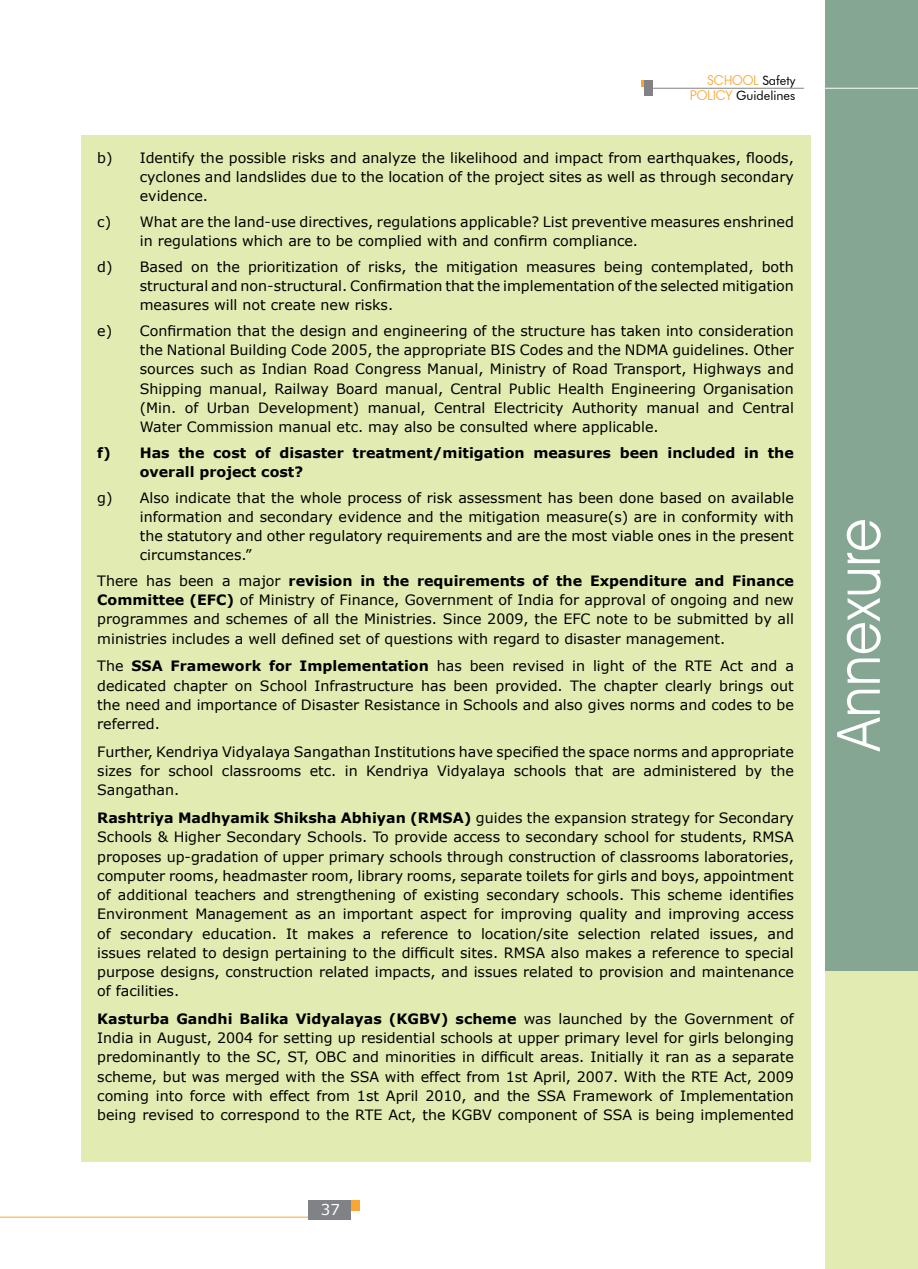
<style>
.page{position:relative;width:918px;height:1269px;background:#fff}
.page>*{position:absolute;margin:0;border:0;box-sizing:border-box;transform-origin:0 0}
.t1{font:60px "Avant Garde IT Cby BT";letter-spacing:.02em;color:#fff;scale:.9 1}
.t2{font:15px "Verdana";color:#fff}
.t3{font:14.25px/19.2px "Verdana";color:#000;text-align:justify}
.t4{font:700 14.25px/19.2px "Verdana";color:#000}
.t5{font:13.5px "Avant Garde IT Cby BT";color:#faa634}
.t6{font:12.75px "Futura BT";color:#000}
.s1{font-family:"Futura BT";font-size:12.75px;color:#000}
.s2{font-family:"Avant Garde IT Cby BT";font-size:13.5px;color:#faa634}
.s3{font-weight:700}
</style>
<div class="page">
<div style="left:825px;top:969px;width:93px;height:300px;background:#e2ecb2"></div>
<div style="left:825px;top:0;width:93px;height:970px;background:#85a692"></div>
<div style="left:351px;top:1200px;width:8px;height:10px;background:#faa634"></div>
<hr style="left:0;top:1217px;width:309px;height:1px;background:#faa634">
<div style="left:309px;top:1200px;width:42px;height:20px;background:#808285"></div>
<svg style="left:641px;top:80px;width:3px;height:7px"></svg>
<div style="left:644px;top:80px;width:9px;height:16px;background:#808285"></div>
<hr style="left:652px;top:88px;width:152px;height:1px;background:#808285">
<hr style="left:804px;top:88px;width:114px;height:1px;background:#fff">
<div style="left:81px;top:135px;width:729px;height:1026px;background:#e2ecb2"></div>
<p class="t5" style="left:708px;top:72px;width:89px">SCHOOL <span class="s1">Safety</span></p>
<p class="t6" style="left:690px;top:88px;width:107px"><span class="s2">POLICY</span> Guidelines</p>
<p class="t3" style="left:140px;top:148px;width:656px;text-indent:-43px">b) Identify the possible risks and analyze the likelihood and impact from earthquakes, floods, cyclones and landslides due to the location of the project sites as well as through secondary evidence.</p>
<p class="t3" style="left:140px;top:212px;width:656px;text-indent:-43px">c) What are the land-use directives, regulations applicable? List preventive measures enshrined in regulations which are to be complied with and confirm compliance.</p>
<p class="t3" style="left:140px;top:257px;width:656px;text-indent:-43px">d) Based on the prioritization of risks, the mitigation measures being contemplated, both structural and non-structural. Confirmation that the implementation of the selected mitigation measures will not create new risks.</p>
<p class="t3" style="left:140px;top:321px;width:656px;text-indent:-43px">e) Confirmation that the design and engineering of the structure has taken into consideration the National Building Code 2005, the appropriate BIS Codes and the NDMA guidelines. Other sources such as Indian Road Congress Manual, Ministry of Road Transport, Highways and Shipping manual, Railway Board manual, Central Public Health Engineering Organisation (Min. of Urban Development) manual, Central Electricity Authority manual and Central Water Commission manual etc. may also be consulted where applicable.</p>
<p class="t4" style="left:140px;top:443px;width:656px;text-indent:-43px">f) Has the cost of disaster treatment/mitigation measures been included in the overall project cost?</p>
<p class="t3" style="left:140px;top:488px;width:656px;text-indent:-43px">g) Also indicate that the whole process of risk assessment has been done based on available information and secondary evidence and the mitigation measure(s) are in conformity with the statutory and other regulatory requirements and are the most viable ones in the present circumstances.”</p>
<p class="t3" style="left:97px;top:571px;width:698px">There has been a major <span class="s3">revision in the requirements of the Expenditure and Finance Committee (EFC)</span> of Ministry of Finance, Government of India for approval of ongoing and new programmes and schemes of all the Ministries. Since 2009, the EFC note to be submitted by all ministries includes a well defined set of questions with regard to disaster management.</p>
<p class="t3" style="left:97px;top:656px;width:698px">The <span class="s3">SSA Framework for Implementation</span> has been revised in light of the RTE Act and a dedicated chapter on School Infrastructure has been provided. The chapter clearly brings out the need and importance of Disaster Resistance in Schools and also gives norms and codes to be referred.</p>
<p class="t3" style="left:97px;top:742px;width:698px">Further, Kendriya Vidyalaya Sangathan Institutions have specified the space norms and appropriate sizes for school classrooms etc. in Kendriya Vidyalaya schools that are administered by the Sangathan.</p>
<p class="t3" style="left:97px;top:808px;width:698px"><span class="s3">Rashtriya Madhyamik Shiksha Abhiyan (RMSA)</span> guides the expansion strategy for Secondary Schools &amp; Higher Secondary Schools. To provide access to secondary school for students, RMSA proposes up-gradation of upper primary schools through construction of classrooms laboratories, computer rooms, headmaster room, library rooms, separate toilets for girls and boys, appointment of additional teachers and strengthening of existing secondary schools. This scheme identifies Environment Management as an important aspect for improving quality and improving access of secondary education. It makes a reference to location/site selection related issues, and issues related to design pertaining to the difficult sites. RMSA also makes a reference to special purpose designs, construction related impacts, and issues related to provision and maintenance of facilities.</p>
<p class="t3" style="left:97px;top:1009px;width:698px"><span class="s3">Kasturba Gandhi Balika Vidyalayas (KGBV) scheme</span> was launched by the Government of India in August, 2004 for setting up residential schools at upper primary level for girls belonging predominantly to the SC, ST, OBC and minorities in difficult areas. Initially it ran as a separate scheme, but was merged with the SSA with effect from 1st April, 2007. With the RTE Act, 2009 coming into force with effect from 1st April 2010, and the SSA Framework of Implementation being revised to correspond to the RTE Act, the KGBV component of SSA is being implemented</p>
<p class="t2" style="left:321px;top:1199px;width:21px">37</p>
<h1 class="t1" style="left:822px;top:750px;width:259px;rotate:-90deg">Annexure</h1>
</div>
